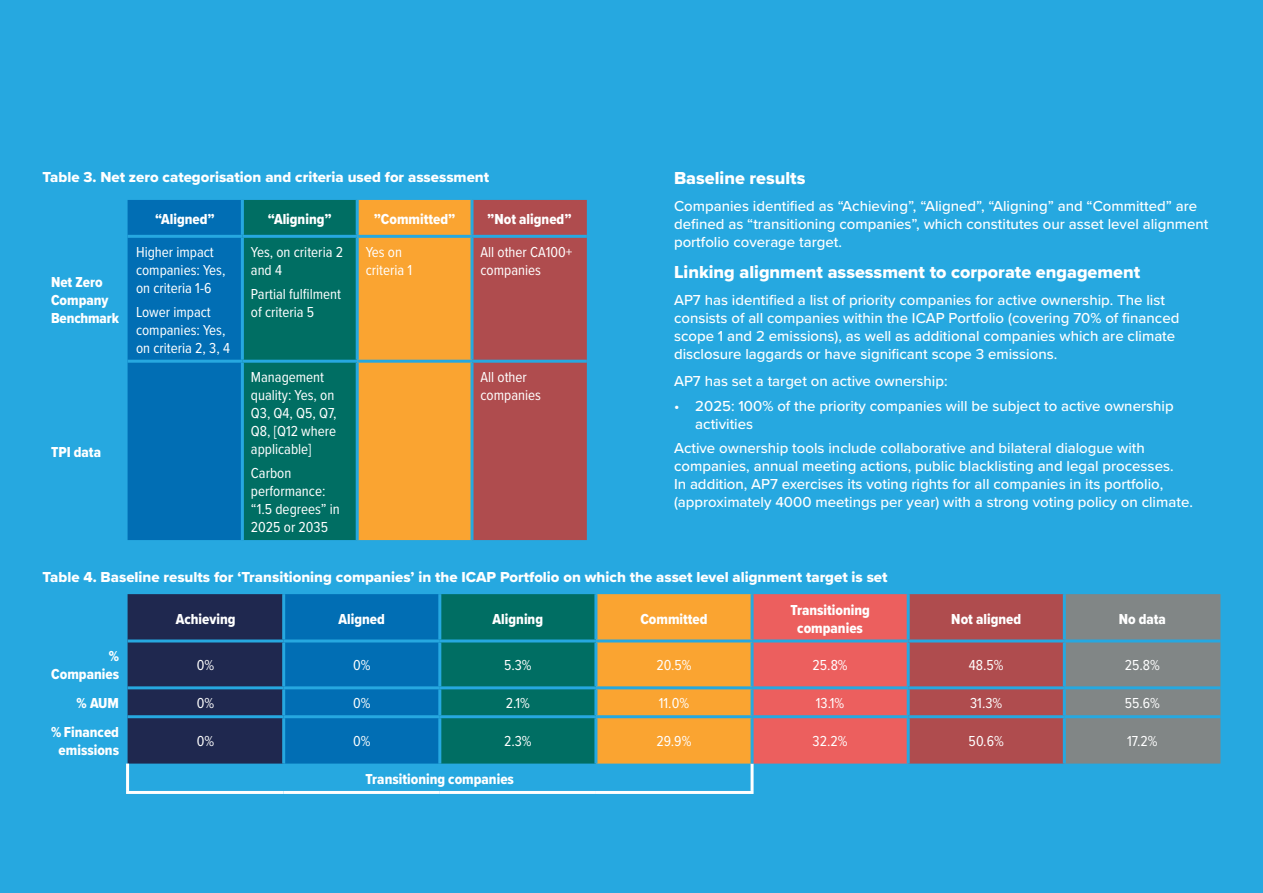
<style>
.page{position:relative;width:1263px;height:893px;background:#26a8e0}
.page>*{position:absolute;margin:0;border:0;box-sizing:border-box;transform-origin:0 0}
.t1{font:18px "Proxima Nova Extrabld";color:#fff}
.t2{font:500 15px/18px "Proxima Nova";color:#fff}
.t3{font:15px/18px "Proxima Nova Cond";color:#fff}
.t4{font:15px/18px "Proxima Nova Cond Extrabld";color:#fff;text-align:center}
.t5{font:15px "Proxima Nova Extrabld";color:#fff}
</style>
<div class="page">
<svg style="left:127px;top:200px;width:460px;height:340px;background:#697366"></svg>
<hr style="left:241px;top:200px;width:3px;height:35px;background:#26a8e0">
<hr style="left:356px;top:200px;width:3px;height:35px;background:#26a8e0">
<hr style="left:470px;top:200px;width:3px;height:35px;background:#26a8e0">
<hr style="left:128px;top:235px;width:114px;height:3px;background:#26a8e0">
<hr style="left:242px;top:235px;width:115px;height:3px;background:#26a8e0">
<hr style="left:241px;top:238px;width:3px;height:122px;background:#26a8e0">
<hr style="left:357px;top:235px;width:115px;height:3px;background:#26a8e0">
<hr style="left:356px;top:238px;width:3px;height:122px;background:#26a8e0">
<hr style="left:472px;top:235px;width:115px;height:3px;background:#26a8e0">
<hr style="left:470px;top:238px;width:3px;height:122px;background:#26a8e0">
<hr style="left:128px;top:360px;width:114px;height:3px;background:#26a8e0">
<hr style="left:242px;top:360px;width:115px;height:3px;background:#26a8e0">
<hr style="left:241px;top:363px;width:3px;height:177px;background:#26a8e0">
<hr style="left:357px;top:360px;width:115px;height:3px;background:#26a8e0">
<hr style="left:356px;top:363px;width:3px;height:177px;background:#26a8e0">
<hr style="left:472px;top:360px;width:115px;height:3px;background:#26a8e0">
<hr style="left:470px;top:363px;width:3px;height:177px;background:#26a8e0">
<svg style="left:128px;top:594px;width:1092px;height:170px;background:#746867"></svg>
<hr style="left:126px;top:764px;width:3px;height:27px;background:#fff">
<hr style="left:750px;top:764px;width:3px;height:27px;background:#fff">
<hr style="left:126px;top:791px;width:158px;height:3px;background:#fff">
<hr style="left:284px;top:791px;width:156px;height:3px;background:#fff">
<hr style="left:440px;top:791px;width:156px;height:3px;background:#fff">
<hr style="left:596px;top:791px;width:157px;height:3px;background:#fff">
<hr style="left:282px;top:594px;width:3px;height:45px;background:#26a8e0">
<hr style="left:438px;top:594px;width:3px;height:45px;background:#26a8e0">
<hr style="left:594px;top:594px;width:3px;height:45px;background:#26a8e0">
<hr style="left:750px;top:594px;width:3px;height:45px;background:#26a8e0">
<hr style="left:907px;top:594px;width:3px;height:45px;background:#26a8e0">
<hr style="left:1063px;top:594px;width:3px;height:45px;background:#26a8e0">
<hr style="left:128px;top:639px;width:156px;height:3px;background:#26a8e0">
<hr style="left:284px;top:639px;width:156px;height:3px;background:#26a8e0">
<hr style="left:282px;top:642px;width:3px;height:44px;background:#26a8e0">
<hr style="left:440px;top:639px;width:156px;height:3px;background:#26a8e0">
<hr style="left:438px;top:642px;width:3px;height:44px;background:#26a8e0">
<hr style="left:596px;top:639px;width:156px;height:3px;background:#26a8e0">
<hr style="left:594px;top:642px;width:3px;height:44px;background:#26a8e0">
<hr style="left:752px;top:639px;width:156px;height:3px;background:#26a8e0">
<hr style="left:750px;top:642px;width:3px;height:44px;background:#26a8e0">
<hr style="left:908px;top:639px;width:156px;height:3px;background:#26a8e0">
<hr style="left:907px;top:642px;width:3px;height:44px;background:#26a8e0">
<hr style="left:1064px;top:639px;width:156px;height:3px;background:#26a8e0">
<hr style="left:1063px;top:642px;width:3px;height:44px;background:#26a8e0">
<hr style="left:128px;top:686px;width:156px;height:3px;background:#26a8e0">
<hr style="left:284px;top:686px;width:156px;height:3px;background:#26a8e0">
<hr style="left:282px;top:689px;width:3px;height:26px;background:#26a8e0">
<hr style="left:440px;top:686px;width:156px;height:3px;background:#26a8e0">
<hr style="left:438px;top:689px;width:3px;height:26px;background:#26a8e0">
<hr style="left:596px;top:686px;width:156px;height:3px;background:#26a8e0">
<hr style="left:594px;top:689px;width:3px;height:26px;background:#26a8e0">
<hr style="left:752px;top:686px;width:156px;height:3px;background:#26a8e0">
<hr style="left:750px;top:689px;width:3px;height:26px;background:#26a8e0">
<hr style="left:908px;top:686px;width:156px;height:3px;background:#26a8e0">
<hr style="left:907px;top:689px;width:3px;height:26px;background:#26a8e0">
<hr style="left:1064px;top:686px;width:156px;height:3px;background:#26a8e0">
<hr style="left:1063px;top:689px;width:3px;height:26px;background:#26a8e0">
<hr style="left:128px;top:715px;width:156px;height:3px;background:#26a8e0">
<hr style="left:284px;top:715px;width:156px;height:3px;background:#26a8e0">
<hr style="left:282px;top:718px;width:3px;height:46px;background:#26a8e0">
<hr style="left:440px;top:715px;width:156px;height:3px;background:#26a8e0">
<hr style="left:438px;top:718px;width:3px;height:46px;background:#26a8e0">
<hr style="left:596px;top:715px;width:156px;height:3px;background:#26a8e0">
<hr style="left:594px;top:718px;width:3px;height:46px;background:#26a8e0">
<hr style="left:752px;top:715px;width:156px;height:3px;background:#26a8e0">
<hr style="left:750px;top:718px;width:3px;height:46px;background:#26a8e0">
<hr style="left:908px;top:715px;width:156px;height:3px;background:#26a8e0">
<hr style="left:907px;top:718px;width:3px;height:46px;background:#26a8e0">
<hr style="left:1064px;top:715px;width:156px;height:3px;background:#26a8e0">
<hr style="left:1063px;top:718px;width:3px;height:46px;background:#26a8e0">
<p class="t5" style="left:43px;top:166px;width:448px">Table 3. Net zero categorisation and criteria used for assessment</p>
<p class="t4" style="left:155px;top:210px;width:61px">“Aligned”</p>
<p class="t4" style="left:268px;top:210px;width:65px">“Aligning”</p>
<p class="t4" style="left:374px;top:210px;width:83px">”Committed”</p>
<p class="t4" style="left:487px;top:210px;width:86px">”Not aligned”</p>
<p class="t4" style="left:51px;top:272px;width:70px;text-align:left">Net Zero<br>Company<br>Benchmark</p>
<p class="t3" style="left:136px;top:242px;width:91px">Higher impact companies: Yes, on criteria 1-6</p>
<p class="t3" style="left:136px;top:302px;width:95px">Lower impact companies: Yes, on criteria 2, 3, 4</p>
<p class="t4" style="left:51px;top:442px;width:51px">TPI data</p>
<p class="t3" style="left:251px;top:242px;width:94px">Yes, on criteria 2 and 4</p>
<p class="t3" style="left:251px;top:284px;width:92px">Partial fulfilment of criteria 5</p>
<p class="t3" style="left:251px;top:367px;width:87px">Management quality: Yes, on<br>Q3, Q4, Q5, Q7,<br>Q8, [Q12 where applicable]</p>
<p class="t3" style="left:251px;top:463px;width:90px">Carbon performance: “1.5 degrees” in<br>2025 or 2035</p>
<p class="t3" style="left:366px;top:242px;width:48px">Yes on criteria 1</p>
<p class="t3" style="left:480px;top:242px;width:93px">All other CA100+ companies</p>
<p class="t3" style="left:480px;top:367px;width:62px">All other companies</p>
<p class="t1" style="left:674px;top:165px;width:133px">Baseline results</p>
<p class="t2" style="left:674px;top:197px;width:536px">Companies identified as “Achieving”, “Aligned”, “Aligning” and “Committed” are defined as “transitioning companies”, which constitutes our asset level alignment portfolio coverage target.</p>
<p class="t1" style="left:674px;top:258px;width:468px">Linking alignment assessment to corporate engagement</p>
<p class="t2" style="left:674px;top:290px;width:507px">AP7 has identified a list of priority companies for active ownership. The list consists of all companies within the ICAP Portfolio (covering 70% of financed scope 1 and 2 emissions), as well as additional companies which are climate disclosure laggards or have significant scope 3 emissions.</p>
<p class="t2" style="left:674px;top:371px;width:275px">AP7 has set a target on active ownership:</p>
<p class="t2" style="left:695px;top:396px;width:480px;text-indent:-21px">• 2025: 100% of the priority companies will be subject to active ownership activities</p>
<p class="t2" style="left:674px;top:439px;width:520px">Active ownership tools include collaborative and bilateral dialogue with companies, annual meeting actions, public blacklisting and legal processes.<br>In addition, AP7 exercises its voting rights for all companies in its portfolio, (approximately 4000 meetings per year) with a strong voting policy on climate.</p>
<p class="t5" style="left:43px;top:566px;width:846px">Table 4. Baseline results for ‘Transitioning companies’ in the ICAP Portfolio on which the asset level alignment target is set</p>
<p class="t4" style="left:176px;top:609px;width:61px">Achieving</p>
<p class="t4" style="left:339px;top:609px;width:48px">Aligned</p>
<p class="t4" style="left:493px;top:609px;width:52px">Aligning</p>
<p class="t4" style="left:640px;top:609px;width:69px">Committed</p>
<p class="t4" style="left:790px;top:600px;width:81px">Transitioning companies</p>
<p class="t4" style="left:951px;top:609px;width:71px">Not aligned</p>
<p class="t4" style="left:1119px;top:609px;width:49px">No data</p>
<p class="t4" style="left:51px;top:647px;width:69px;text-align:right">%<br>Companies</p>
<p class="t3" style="left:197px;top:656px;width:19px">0%</p>
<p class="t3" style="left:353px;top:656px;width:19px">0%</p>
<p class="t3" style="left:504px;top:656px;width:29px">5.3%</p>
<p class="t3" style="left:656px;top:656px;width:37px">20.5%</p>
<p class="t3" style="left:812px;top:656px;width:37px">25.8%</p>
<p class="t3" style="left:969px;top:656px;width:36px">48.5%</p>
<p class="t3" style="left:1125px;top:656px;width:37px">25.8%</p>
<p class="t4" style="left:77px;top:694px;width:44px">% AUM</p>
<p class="t3" style="left:197px;top:694px;width:19px">0%</p>
<p class="t3" style="left:353px;top:694px;width:19px">0%</p>
<p class="t3" style="left:506px;top:694px;width:26px">2.1%</p>
<p class="t3" style="left:659px;top:694px;width:32px">11.0%</p>
<p class="t3" style="left:816px;top:694px;width:30px">13.1%</p>
<p class="t3" style="left:970px;top:694px;width:34px">31.3%</p>
<p class="t3" style="left:1125px;top:694px;width:37px">55.6%</p>
<p class="t4" style="left:51px;top:723px;width:70px">% Financed emissions</p>
<p class="t3" style="left:197px;top:731px;width:19px">0%</p>
<p class="t3" style="left:353px;top:731px;width:19px">0%</p>
<p class="t3" style="left:504px;top:731px;width:29px">2.3%</p>
<p class="t3" style="left:656px;top:731px;width:36px">29.9%</p>
<p class="t3" style="left:813px;top:731px;width:36px">32.2%</p>
<p class="t3" style="left:969px;top:731px;width:37px">50.6%</p>
<p class="t3" style="left:1127px;top:731px;width:32px">17.2%</p>
<p class="t4" style="left:366px;top:770px;width:150px">Transitioning companies</p>
</div>
